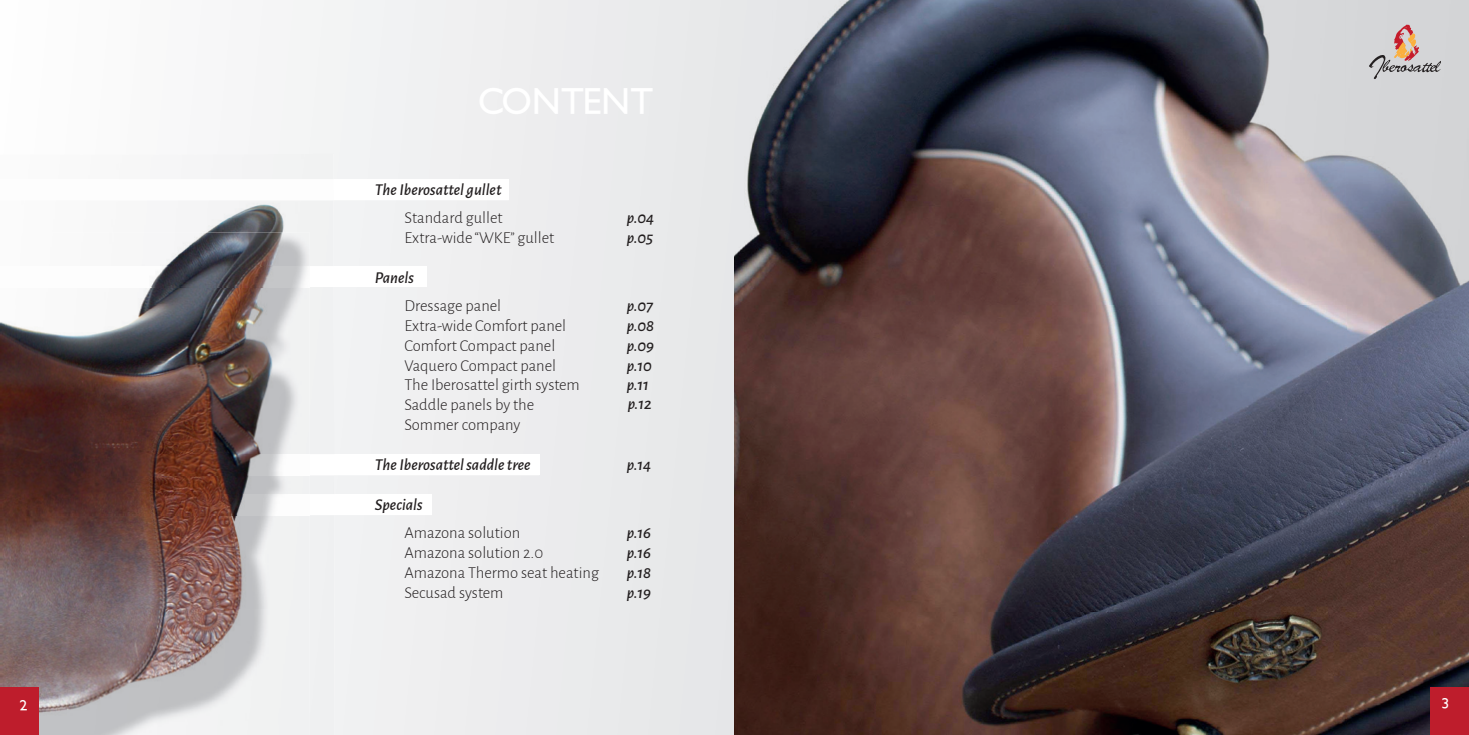
<style>
.page{position:relative;width:1469px;height:735px;background:#fff}
.page>*{position:absolute;margin:0;border:0;box-sizing:border-box;transform-origin:0 0}
.t1{font:300 16.62px/19.9px "Alegreya Sans";color:#231f20}
.t2{font:italic 500 16.62px "Alegreya Sans";color:#231f20}
.t3{font:700 14px "Petita";color:#fff}
</style>
<div class="page">
<div style="left:278px;top:0;width:456px;height:734px;background:#ececee"></div>
<div style="left:0;top:494px;width:432px;height:21px;background:#fff"></div>
<div style="left:0;top:454px;width:539px;height:21px;background:#fff"></div>
<div style="left:0;top:266px;width:427px;height:21px;background:#fff"></div>
<div style="left:0;top:179px;width:508px;height:21px;background:#fff"></div>
<img style="left:734px;top:0;width:734px;height:734px">
<img style="left:200px;top:154px;width:134px;height:112px">
<div style="left:310px;top:287px;width:25px;height:447px;background:#f0f1f2"></div>
<img style="left:310px;top:494px;width:24px;height:21px">
<img style="left:310px;top:454px;width:24px;height:21px">
<img style="left:200px;top:179px;width:133px;height:21px">
<img style="left:0;top:232px;width:310px;height:376px">
<img style="left:0;top:608px;width:310px;height:126px">
<img style="left:0;top:266px;width:310px;height:21px">
<svg style="left:1368px;top:25px;width:72px;height:54px;background:#c8bbb8"></svg>
<div style="left:0;top:686px;width:39px;height:48px;background:#be1d2c"></div>
<div style="left:1430px;top:686px;width:38px;height:48px;background:#be1d2c"></div>
<p class="t2" style="left:375px;top:178px;width:128px">The Iberosattel gullet</p>
<p class="t1" style="left:404px;top:207px;width:100px">Standard gullet</p>
<p class="t2" style="left:627px;top:206px;width:29px">p.04</p>
<p class="t1" style="left:404px;top:227px;width:151px">Extra-wide “WKE” gullet</p>
<p class="t2" style="left:627px;top:225px;width:28px">p.05</p>
<p class="t2" style="left:375px;top:265px;width:40px">Panels</p>
<p class="t1" style="left:404px;top:294px;width:98px">Dressage panel</p>
<p class="t2" style="left:627px;top:293px;width:28px">p.07</p>
<p class="t1" style="left:404px;top:314px;width:163px">Extra-wide Comfort panel</p>
<p class="t2" style="left:627px;top:313px;width:29px">p.08</p>
<p class="t1" style="left:404px;top:334px;width:152px">Comfort Compact panel</p>
<p class="t2" style="left:627px;top:333px;width:29px">p.09</p>
<p class="t1" style="left:404px;top:354px;width:153px">Vaquero Compact panel</p>
<p class="t2" style="left:627px;top:353px;width:27px">p.10</p>
<p class="t1" style="left:404px;top:374px;width:177px">The Iberosattel girth system</p>
<p class="t2" style="left:627px;top:373px;width:24px">p.11</p>
<p class="t1" style="left:404px;top:394px;width:131px">Saddle panels by the<br>Sommer company</p>
<p class="t2" style="left:375px;top:453px;width:157px">The Iberosattel saddle tree</p>
<p class="t2" style="left:627px;top:453px;width:26px">p.14</p>
<p class="t2" style="left:375px;top:493px;width:49px">Specials</p>
<p class="t1" style="left:404px;top:522px;width:117px">Amazona solution</p>
<p class="t2" style="left:627px;top:521px;width:26px">p.16</p>
<p class="t1" style="left:404px;top:542px;width:140px">Amazona solution 2.0</p>
<p class="t2" style="left:627px;top:541px;width:26px">p.16</p>
<p class="t1" style="left:404px;top:562px;width:196px">Amazona Thermo seat heating</p>
<p class="t2" style="left:627px;top:561px;width:26px">p.18</p>
<p class="t1" style="left:404px;top:582px;width:100px">Secusad system</p>
<p class="t2" style="left:627px;top:581px;width:26px">p.19</p>
<p class="t2" style="left:628px;top:392px;width:26px">p.12</p>
<p class="t3" style="left:20px;top:696px;width:9px">2</p>
<p class="t3" style="left:1441px;top:694px;width:9px">3</p>
</div>
